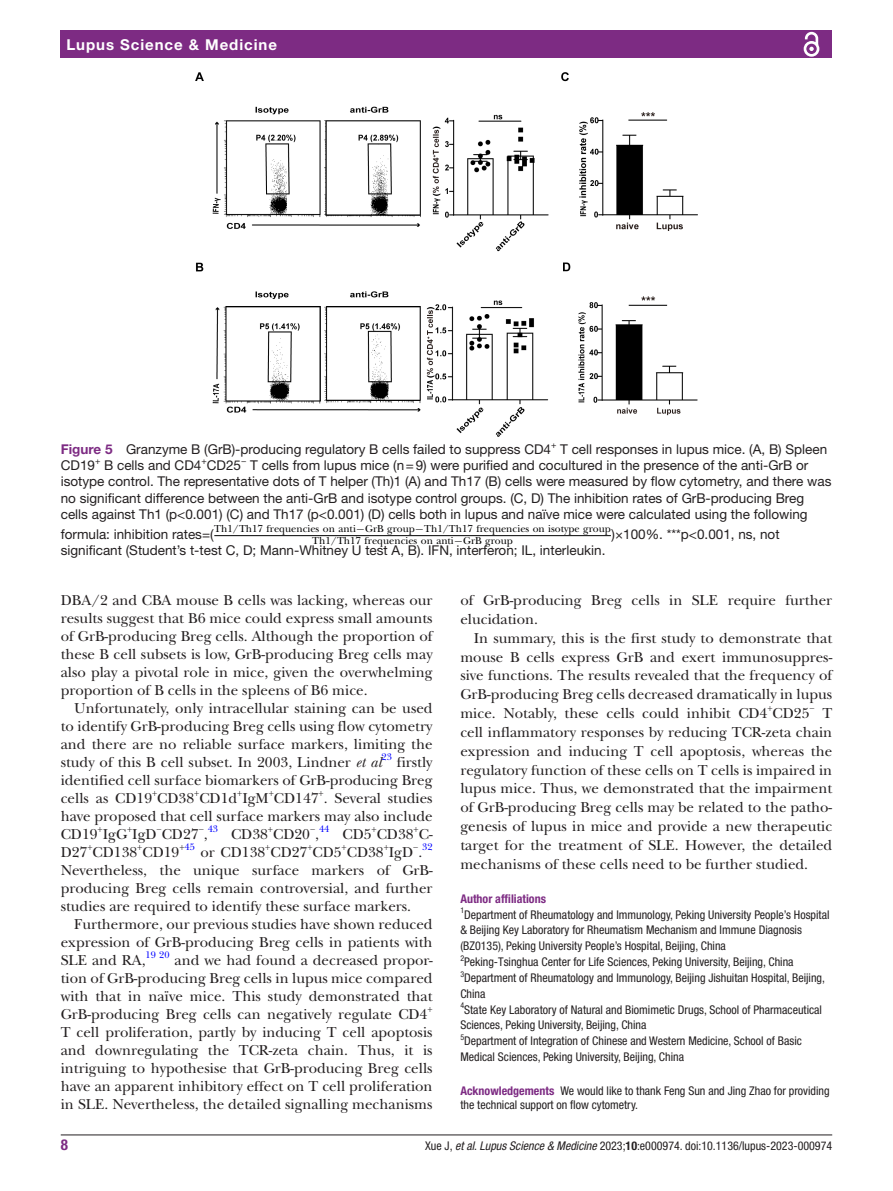
<style>
.page{position:relative;width:893px;height:1191px;background:#fff}
.page>*{position:absolute;margin:0;border:0;box-sizing:border-box;transform-origin:0 0}
.t1{font:15px/18px "New Baskerville";color:#231f20;text-align:justify}
.t2{font:700 15px "Helvetica Neue LT Std";letter-spacing:.065em;color:#fff}
.t3{font:700 condensed 15px "Helvetica Neue LT Std";color:#7d2b83}
.t4{font:13.5px/16.2px "Helvetica Neue LT Std";color:#231f20}
.t5{font:condensed 12px/15.9px "Helvetica Neue LT Std";color:#231f20}
.t6{font:10.5px/12.3px "New Baskerville";color:#000;text-align:center}
.t7{font:9.9px "New Baskerville";color:#231f20}
.t8{font:9.9px "New Baskerville";color:#00f}
.t9{font:9px "Helvetica Neue LT Std";color:#231f20}
.t10{font:condensed 7.95px "Helvetica Neue LT Std";color:#231f20}
.s1{font-weight:700;color:#7d2b83}
.s2{font-family:"CMSY7"}
.s3{font-style:italic}
.s4{color:#231f20}
.s5{font-weight:700}
</style>
<div class="page">
<hr style="left:61px;top:1134px;width:771px;height:1px;background:#231f20">
<div style="left:61px;top:31px;width:771px;height:27px;background:#7d2b83"></div>
<svg style="left:803px;top:31px;width:17px;height:26px"></svg>
<img style="left:196px;top:73px;width:501px;height:363px">
<hr style="left:214px;top:535px;width:397px;height:1px;background:#000">
<p class="t2" style="left:66px;top:35px;width:212px">Lupus Science &amp; Medicine</p>
<p class="t4" style="left:61px;top:441px;width:768px"><span class="s1">Figure 5</span> Granzyme B (GrB)-producing regulatory B cells failed to suppress CD4<sup>+</sup> T cell responses in lupus mice. (A, B) Spleen<br>CD19<sup>+</sup> B cells and CD4 CD25</p>
<p class="t9" style="left:201px;top:455px;width:7px">+</p>
<p class="t9" style="left:241px;top:455px;width:7px">−</p>
<p class="t4" style="left:61px;top:457px;width:772px;text-indent:189px">T cells from lupus mice (n=9) were purified and cocultured in the presence of the anti-GrB or isotype control. The representative dots of T helper (Th)1 (A) and Th17 (B) cells were measured by flow cytometry, and there was no significant difference between the anti-GrB and isotype control groups. (C, D) The inhibition rates of GrB-producing Breg cells against Th1 (p&lt;0.001) (C) and Th17 (p&lt;0.001) (D) cells both in lupus and naïve mice were calculated using the following</p>
<p class="t4" style="left:61px;top:526px;width:154px">formula: inhibition rates=(</p>
<p class="t6" style="left:214px;top:522px;width:398px">Th1/Th17 frequencies on anti<span class="s2">−</span>GrB group<span class="s2">−</span>Th1/Th17 frequencies on isotype group<br>Th1/Th17 frequencies on anti<span class="s2">−</span>GrB group</p>
<p class="t4" style="left:612px;top:526px;width:170px">)×100%. ***p&lt;0.001, ns, not</p>
<p class="t4" style="left:61px;top:542px;width:546px">significant (Student’s t-test C, D; Mann-Whitney U test A, B). IFN, interferon; IL, interleukin.</p>
<p class="t1" style="left:61px;top:591px;width:373px">DBA/2 and CBA mouse B cells was lacking, whereas our results suggest that B6 mice could express small amounts of GrB-producing Breg cells. Although the proportion of these B cell subsets is low, GrB-producing Breg cells may also play a pivotal role in mice, given the overwhelming proportion of B cells in the spleens of B6 mice.</p>
<p class="t1" style="left:61px;top:699px;width:373px;text-indent:14px">Unfortunately, only intracellular staining can be used to identify GrB-producing Breg cells using flow cytometry and there are no reliable surface markers, limiting the study of this B cell subset. In 2003, Lindner <span class="s3">et al</span></p>
<p class="t8" style="left:382px;top:751px;width:12px">23</p>
<p class="t1" style="left:61px;top:753px;width:373px;text-indent:336px">firstly identified cell surface biomarkers of GrB-producing Breg cells as CD19 CD38 CD1d IgM CD147 . Several studies</p>
<p class="t7" style="left:152px;top:787px;width:7px">+</p>
<p class="t7" style="left:194px;top:787px;width:7px">+</p>
<p class="t7" style="left:237px;top:787px;width:7px">+</p>
<p class="t7" style="left:269px;top:787px;width:7px">+</p>
<p class="t7" style="left:319px;top:787px;width:7px">+</p>
<p class="t1" style="left:61px;top:807px;width:373px">have proposed that cell surface markers may also include<br>CD19<sup>+</sup>IgG IgD CD27 ,</p>
<p class="t7" style="left:127px;top:823px;width:7px">+</p>
<p class="t7" style="left:157px;top:823px;width:7px">−</p>
<p class="t8" style="left:199px;top:823px;width:21px"><span class="s4">−</span> 43</p>
<p class="t1" style="left:231px;top:825px;width:90px">CD38 CD20 ,</p>
<p class="t7" style="left:268px;top:823px;width:7px">+</p>
<p class="t8" style="left:310px;top:823px;width:21px"><span class="s4">−</span> 44</p>
<p class="t1" style="left:342px;top:825px;width:92px">CD5 CD38 C-</p>
<p class="t7" style="left:372px;top:823px;width:7px">+</p>
<p class="t7" style="left:414px;top:823px;width:7px">+</p>
<p class="t7" style="left:87px;top:841px;width:7px">+</p>
<p class="t7" style="left:137px;top:841px;width:7px">+</p>
<p class="t8" style="left:179px;top:841px;width:17px"><span class="s4">+</span>45</p>
<p class="t1" style="left:201px;top:843px;width:223px">or CD138 CD27 CD5 CD38 IgD .</p>
<p class="t7" style="left:265px;top:841px;width:7px">+</p>
<p class="t7" style="left:307px;top:841px;width:7px">+</p>
<p class="t7" style="left:342px;top:841px;width:7px">+</p>
<p class="t7" style="left:384px;top:841px;width:7px">+</p>
<p class="t8" style="left:413px;top:841px;width:21px"><span class="s4">−</span> 32</p>
<p class="t1" style="left:61px;top:861px;width:373px">Nevertheless, the unique surface markers of GrB&shy;producing Breg cells remain controversial, and further studies are required to identify these surface markers.</p>
<p class="t1" style="left:61px;top:915px;width:373px;text-indent:14px">Furthermore, our previous studies have shown reduced expression of GrB-producing Breg cells in patients with SLE and RA,</p>
<p class="t1" style="left:61px;top:843px;width:120px">D27 CD138 CD19</p>
<p class="t8" style="left:146px;top:949px;width:25px">19 20</p>
<p class="t1" style="left:61px;top:951px;width:373px;text-indent:114px">and we had found a decreased propor&shy;tion of GrB-producing Breg cells in lupus mice compared with that in naïve mice. This study demonstrated that GrB-producing Breg cells can negatively regulate CD4</p>
<p class="t7" style="left:427px;top:1003px;width:7px">+</p>
<p class="t1" style="left:61px;top:1023px;width:373px">T cell proliferation, partly by inducing T cell apoptosis and downregulating the TCR-zeta chain. Thus, it is intriguing to hypothesise that GrB-producing Breg cells have an apparent inhibitory effect on T cell proliferation in SLE. Nevertheless, the detailed signalling mechanisms</p>
<p class="t1" style="left:460px;top:591px;width:373px;line-height:18.9px">of GrB-producing Breg cells in SLE require further elucidation.</p>
<p class="t1" style="left:460px;top:628px;width:373px;line-height:18.9px;text-indent:14px">In summary, this is the first study to demonstrate that mouse B cells express GrB and exert immunosuppres&shy;sive functions. The results revealed that the frequency of GrB-producing Breg cells decreased dramatically in lupus mice. Notably, these cells could inhibit CD4 CD25</p>
<p class="t7" style="left:767px;top:702px;width:7px">+</p>
<p class="t7" style="left:809px;top:702px;width:7px">−</p>
<p class="t1" style="left:460px;top:704px;width:373px;line-height:18.9px;text-indent:362px">T cell inflammatory responses by reducing TCR-zeta chain expression and inducing T cell apoptosis, whereas the regulatory function of these cells on T cells is impaired in lupus mice. Thus, we demonstrated that the impairment of GrB-producing Breg cells may be related to the patho&shy;genesis of lupus in mice and provide a new therapeutic target for the treatment of SLE. However, the detailed mechanisms of these cells need to be further studied.</p>
<p class="t5" style="left:460px;top:890px;width:371px"><span class="s1">Author affiliations<br></span><sup>1</sup>Department of Rheumatology and Immunology, Peking University People’s Hospital &amp; Beijing Key Laboratory for Rheumatism Mechanism and Immune Diagnosis (BZ0135), Peking University People’s Hospital, Beijing, China<br><sup>2</sup>Peking-Tsinghua Center for Life Sciences, Peking University, Beijing, China <sup>3</sup>Department of Rheumatology and Immunology, Beijing Jishuitan Hospital, Beijing, China</p>
<p class="t10" style="left:460px;top:1000px;width:5px">4</p>
<p class="t5" style="left:460px;top:1001px;width:363px;text-indent:4px">State Key Laboratory of Natural and Biomimetic Drugs, School of Pharmaceutical Sciences, Peking University, Beijing, China<br><sup>5</sup>Department of Integration of Chinese and Western Medicine, School of Basic Medical Sciences, Peking University, Beijing, China</p>
<p class="t5" style="left:460px;top:1083px;width:371px;line-height:14.4px"><span class="s1">Acknowledgements</span> We would like to thank Feng Sun and Jing Zhao for providing the technical support on flow cytometry.</p>
<p class="t3" style="left:61px;top:1135px;width:9px">8</p>
<p class="t5" style="left:425px;top:1137px;width:409px">Xue J, <span class="s3">et al</span>. <span class="s3">Lupus Science &amp; Medicine</span> 2023;<span class="s5">10</span>:e000974. doi:10.1136/lupus-2023-000974</p>
</div>
